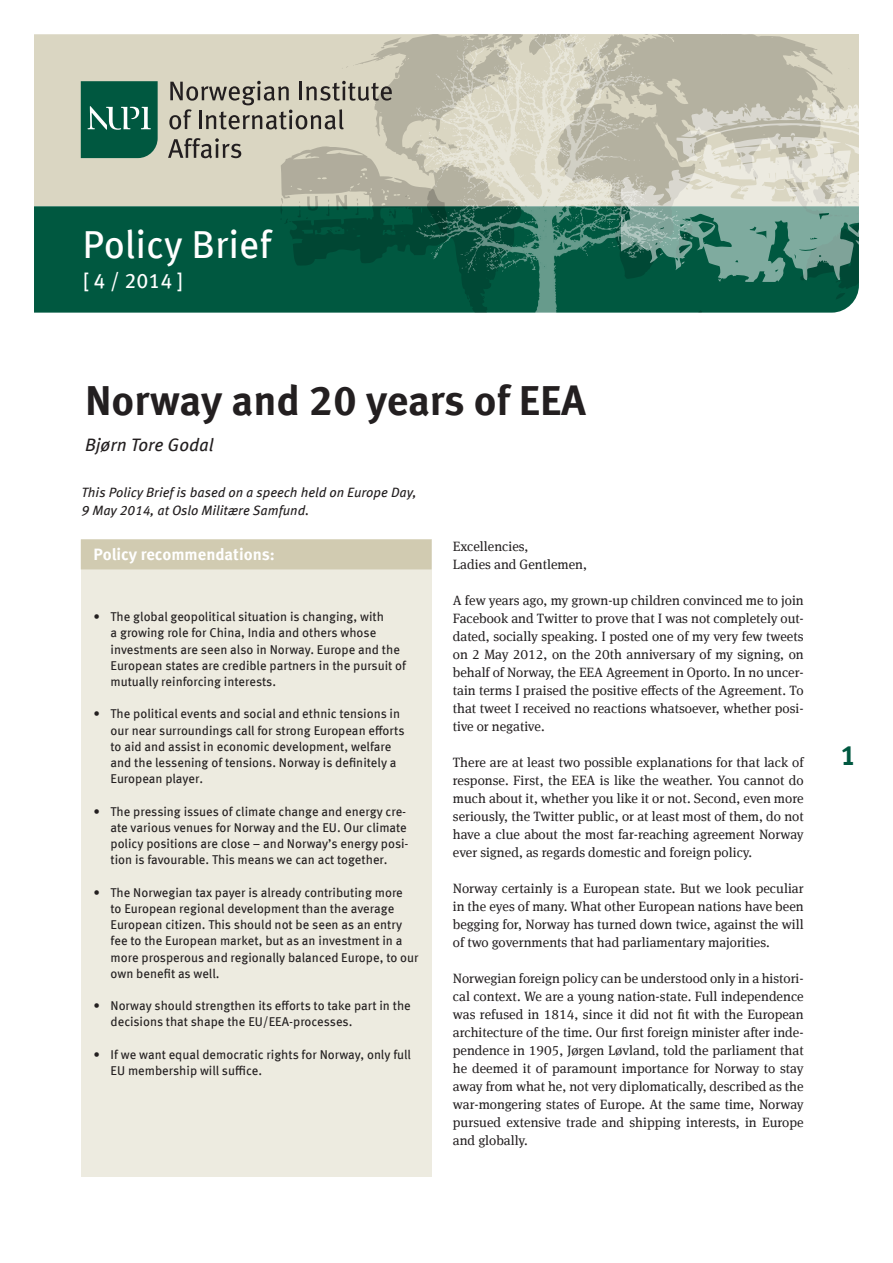
<style>
.page{position:relative;width:893px;height:1263px;background:#fff}
.page>*{position:absolute;margin:0;border:0;box-sizing:border-box;transform-origin:0 0}
.t1{font:700 42px "Meta Offc Pro";color:#231f20}
.t2{font:39px "Meta Offc Pro";color:#fff}
.t3{font:700 27.75px "Meta Offc Pro";color:#005840}
.t4{font:21px "Meta Offc Pro";color:#fff}
.t5{font:italic 18px "Meta Offc Pro";color:#231f20}
.t6{font:700 16.5px "Meta Offc Pro";color:#fff}
.t7{font:13.5px/18px "Meta Serif Offc Pro";color:#231f20;text-align:justify}
.t8{font:italic 13.5px/18px "Meta Offc Pro";color:#231f20}
.t9{font:12.75px/16.2px "Meta Offc Pro";color:#231f20}
</style>
<div class="page">
<div style="left:34px;top:34px;width:825px;height:172px;background:#dad6c2"></div>
<div style="left:34px;top:206px;width:821px;height:106px;background:#005840"></div>
<svg style="left:692px;top:34px;width:140px;height:51px;fill:#b4b1a0"></svg>
<svg style="left:354px;top:39px;width:57px;height:273px;fill:#005840"></svg>
<svg style="left:381px;top:37px;width:21px;height:12px"></svg>
<svg style="left:692px;top:85px;width:167px;height:215px"></svg>
<img style="left:411px;top:34px;width:281px;height:278px">
<svg style="left:81px;top:81px;width:77px;height:77px;background:#176750"></svg>
<svg style="left:168px;top:81px;width:301px;height:185px"></svg>
<div style="left:81px;top:539px;width:351px;height:637px;background:#edebe0"></div>
<div style="left:81px;top:539px;width:351px;height:30px;background:#d1cbb1"></div>
<h2 class="t2" style="left:83px;top:215px;width:190px">Policy Brief</h2>
<h3 class="t4" style="left:83px;top:265px;width:102px">[ 4 / 2014 ]</h3>
<h1 class="t1" style="left:85px;top:367px;width:503px">Norway and 20 years of EEA</h1>
<h3 class="t5" style="left:85px;top:431px;width:130px">Bjørn Tore Godal</h3>
<p class="t8" style="left:82px;top:482px;width:336px">This Policy Brief is based on a speech held on Europe Day,<br>9 May 2014, at Oslo Militære Samfund.</p>
<p class="t6" style="left:94px;top:541px;width:183px">Policy recommendations:</p>
<p class="t9" style="left:111px;top:608px;width:297px;text-indent:-17px">• The global geopolitical situation is changing, with<br>a growing role for China, India and others whose investments are seen also in Norway. Europe and the European states are credible partners in the pursuit of mutually reinforcing interests.</p>
<p class="t9" style="left:111px;top:705px;width:295px;text-indent:-17px">• The political events and social and ethnic tensions in our near surroundings call for strong European efforts to aid and assist in economic development, welfare and the lessening of tensions. Norway is definitely a European player.</p>
<p class="t9" style="left:111px;top:802px;width:300px;text-indent:-17px">• The pressing issues of climate change and energy cre&shy;ate various venues for Norway and the EU. Our climate policy positions are close – and Norway’s energy posi&shy;tion is favourable. This means we can act together.</p>
<p class="t9" style="left:111px;top:883px;width:309px;text-indent:-17px">• The Norwegian tax payer is already contributing more<br>to European regional development than the average European citizen. This should not be seen as an entry fee to the European market, but as an investment in a more prosperous and regionally balanced Europe, to our own benefit as well.</p>
<p class="t9" style="left:111px;top:997px;width:302px;text-indent:-17px">• Norway should strengthen its efforts to take part in the decisions that shape the EU/EEA-processes.</p>
<p class="t9" style="left:111px;top:1045px;width:302px;text-indent:-17px">• If we want equal democratic rights for Norway, only full<br>EU membership will suffice.</p>
<p class="t7" style="left:453px;top:537px;width:136px">Excellencies,<br>Ladies and Gentlemen,</p>
<p class="t7" style="left:453px;top:591px;width:352px">A few years ago, my grown-up children convinced me to join Facebook and Twitter to prove that I was not completely out&shy;dated, socially speaking. I posted one of my very few tweets on 2 May 2012, on the 20th anniversary of my signing, on behalf of Norway, the EEA Agreement in Oporto. In no uncer&shy;tain terms I praised the positive effects of the Agreement. To that tweet I received no reactions whatsoever, whether posi&shy;tive or negative.</p>
<p class="t7" style="left:453px;top:753px;width:352px">There are at least two possible explanations for that lack of response. First, the EEA is like the weather. You cannot do much about it, whether you like it or not. Second, even more seriously, the Twitter public, or at least most of them, do not have a clue about the most far-reaching agreement Norway ever signed, as regards domestic and foreign policy.</p>
<p class="t7" style="left:453px;top:879px;width:352px">Norway certainly is a European state. But we look peculiar in the eyes of many. What other European nations have been begging for, Norway has turned down twice, against the will of two governments that had parliamentary majorities.</p>
<p class="t7" style="left:453px;top:969px;width:352px">Norwegian foreign policy can be understood only in a histori&shy;cal context. We are a young nation-state. Full independence was refused in 1814, since it did not fit with the European architecture of the time. Our first foreign minister after inde&shy;pendence in 1905, Jørgen Løvland, told the parliament that he deemed it of paramount importance for Norway to stay away from what he, not very diplomatically, described as the war-mongering states of Europe. At the same time, Norway pursued extensive trade and shipping interests, in Europe and globally.</p>
<h3 class="t3" style="left:840px;top:734px;width:17px">1</h3>
</div>
